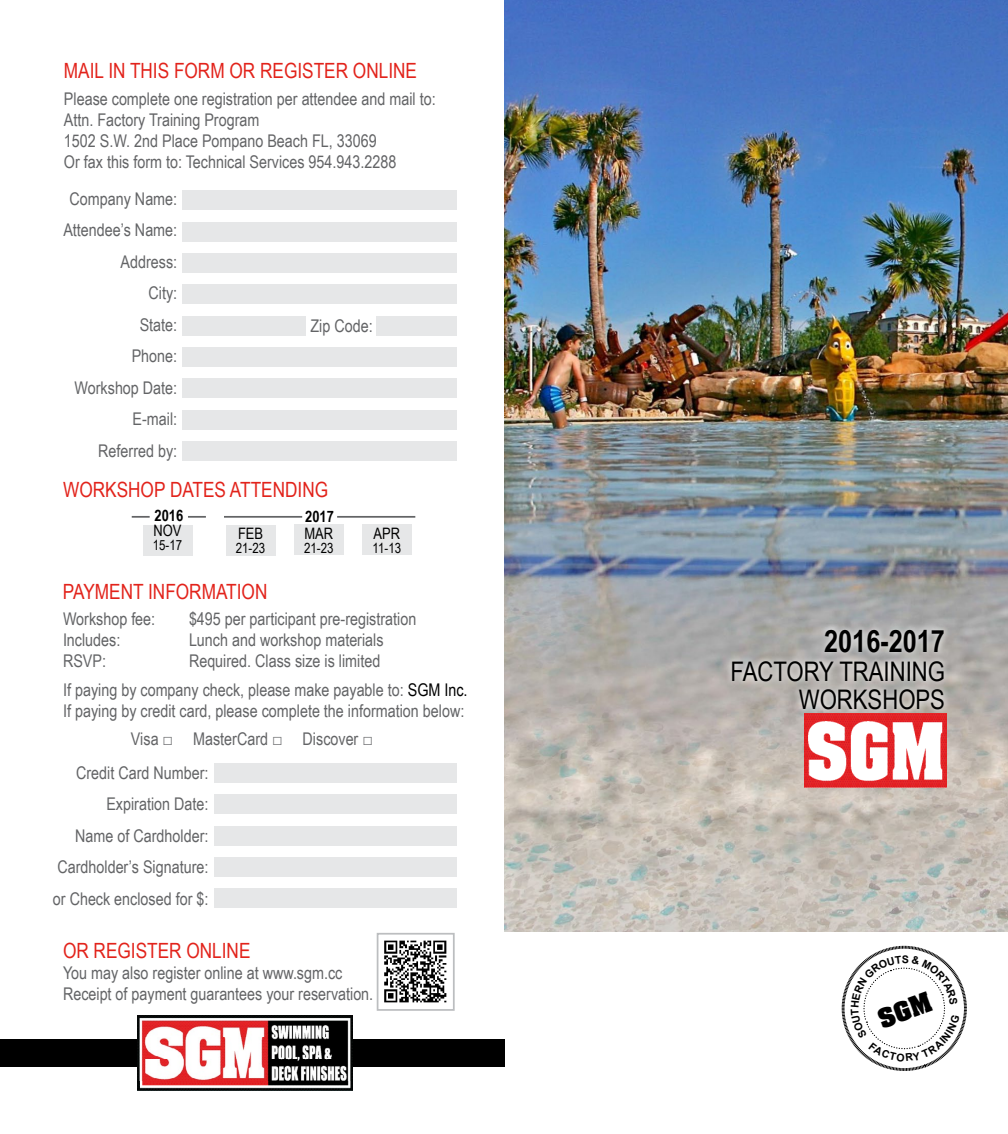
<style>
.page{position:relative;width:1008px;height:1134px;background:#fff}
.page>*{position:absolute;margin:0;border:0;box-sizing:border-box;transform-origin:0 0}
.t1{font:700 30.8px "Arial Narrow";color:#000}
.t2{font:26.95px/28.9px "Arial Narrow";color:#000;text-align:right}
.t3{font:21px "Arial Narrow";color:#e2231b}
.t4{font:17.5px/31.5px "Arial Narrow";color:#636466}
.t5{font:15.75px "Arial Narrow";color:#000}
.t6{font:700 15.75px "Arial Narrow";color:#000}
.t7{font:14px "Arial Narrow";color:#000}
.s1{color:#000}
</style>
<div class="page">
<img style="left:504px;top:0;width:504px;height:931px">
<div style="left:0;top:1040px;width:505px;height:27px;background:#000"></div>
<div style="left:725px;top:623px;width:226px;height:94px;background:#fff;opacity:.75"></div>
<img style="left:805px;top:714px;width:142px;height:74px">
<div style="left:226px;top:525px;width:50px;height:31px;background:#e6e7e8"></div>
<div style="left:143px;top:525px;width:49px;height:31px;background:#e6e7e8"></div>
<div style="left:294px;top:524px;width:50px;height:31px;background:#e6e7e8"></div>
<div style="left:362px;top:524px;width:50px;height:31px;background:#e6e7e8"></div>
<svg style="left:132px;top:516px;width:18px;height:2px"></svg>
<hr style="left:224px;top:516px;width:78px;height:2px;background:#636466">
<svg style="left:188px;top:516px;width:18px;height:2px"></svg>
<hr style="left:337px;top:516px;width:78px;height:2px;background:#636466">
<div style="left:182px;top:190px;width:275px;height:20px;background:#e6e7e8"></div>
<div style="left:214px;top:763px;width:243px;height:20px;background:#e6e7e8"></div>
<div style="left:182px;top:222px;width:275px;height:19px;background:#e6e7e8"></div>
<div style="left:214px;top:794px;width:243px;height:20px;background:#e6e7e8"></div>
<div style="left:182px;top:253px;width:275px;height:20px;background:#e6e7e8"></div>
<div style="left:214px;top:826px;width:243px;height:19px;background:#e6e7e8"></div>
<div style="left:182px;top:284px;width:275px;height:20px;background:#e6e7e8"></div>
<div style="left:214px;top:857px;width:243px;height:20px;background:#e6e7e8"></div>
<div style="left:182px;top:316px;width:124px;height:19px;background:#e6e7e8"></div>
<div style="left:377px;top:316px;width:80px;height:19px;background:#e6e7e8"></div>
<div style="left:214px;top:888px;width:243px;height:20px;background:#e6e7e8"></div>
<div style="left:182px;top:347px;width:275px;height:20px;background:#e6e7e8"></div>
<div style="left:182px;top:379px;width:275px;height:19px;background:#e6e7e8"></div>
<div style="left:182px;top:410px;width:275px;height:20px;background:#e6e7e8"></div>
<div style="left:182px;top:441px;width:275px;height:20px;background:#e6e7e8"></div>
<img style="left:384px;top:940px;width:63px;height:63px">
<div style="left:377px;top:933px;width:78px;height:78px;border:2px solid #bcbec0"></div>
<img style="left:138px;top:1016px;width:214px;height:75px">
<svg style="left:841px;top:945px;width:126px;height:126px"></svg>
<p class="t3" style="left:64px;top:55px;width:355px">MAIL IN THIS FORM OR REGISTER ONLINE</p>
<p class="t4" style="left:64px;top:87px;width:373px;line-height:21px">Please complete one registration per attendee and mail to:<br>Attn. Factory Training Program<br>1502 S.W. 2nd Place Pompano Beach FL, 33069<br>Or fax this form to: Technical Services 954.943.2288</p>
<p class="t4" style="left:63px;top:182px;width:115px;text-align:right">Company Name:<br>Attendee’s Name:<br>Address:<br>City:<br>State:<br>Phone:<br>Workshop Date:<br>E-mail:<br>Referred by:</p>
<p class="t4" style="left:311px;top:309px;width:64px">Zip Code:</p>
<p class="t3" style="left:63px;top:474px;width:267px">WORKSHOP DATES ATTENDING</p>
<p class="t5" style="left:154px;top:519px;width:29px">NOV</p>
<p class="t7" style="left:153px;top:535px;width:31px">15-17</p>
<p class="t6" style="left:155px;top:503px;width:30px">2016</p>
<p class="t6" style="left:305px;top:504px;width:30px">2017</p>
<p class="t5" style="left:238px;top:522px;width:27px">FEB</p>
<p class="t7" style="left:236px;top:538px;width:31px">21-23</p>
<p class="t5" style="left:304px;top:522px;width:30px">MAR</p>
<p class="t7" style="left:304px;top:538px;width:31px">21-23</p>
<p class="t5" style="left:374px;top:522px;width:28px">APR</p>
<p class="t7" style="left:373px;top:538px;width:30px">11-13</p>
<p class="t3" style="left:63px;top:576px;width:206px">PAYMENT INFORMATION</p>
<p class="t4" style="left:63px;top:603px;width:94px">Workshop fee:</p>
<p class="t4" style="left:189px;top:603px;width:229px">$495 per participant pre-registration</p>
<p class="t4" style="left:63px;top:624px;width:59px">Includes:</p>
<p class="t4" style="left:189px;top:624px;width:196px">Lunch and workshop materials</p>
<p class="t4" style="left:63px;top:645px;width:45px">RSVP:</p>
<p class="t4" style="left:189px;top:645px;width:193px">Required. Class size is limited</p>
<p class="t4" style="left:63px;top:679px;width:406px;line-height:21px">If paying by company check, please make payable to: <span class="s1">SGM Inc.<br></span>If paying by credit card, please complete the information below:</p>
<p class="t4" style="left:131px;top:723px;width:244px">Visa □ MasterCard □ Discover □</p>
<p class="t4" style="left:53px;top:756px;width:157px;text-align:right">Credit Card Number:<br>Expiration Date:<br>Name of Cardholder:<br>Cardholder’s Signature: or Check enclosed for $:</p>
<p class="t3" style="left:63px;top:936px;width:189px">OR REGISTER ONLINE</p>
<p class="t4" style="left:63px;top:962px;width:312px;line-height:21px">You may also register online at www.sgm.cc<br>Receipt of payment guarantees your reservation.</p>
<h1 class="t1" style="left:824px;top:618px;width:122px">2016-2017</h1>
<h2 class="t2" style="left:730px;top:656px;width:216px">FACTORY TRAINING<br>WORKSHOPS</h2>
</div>
